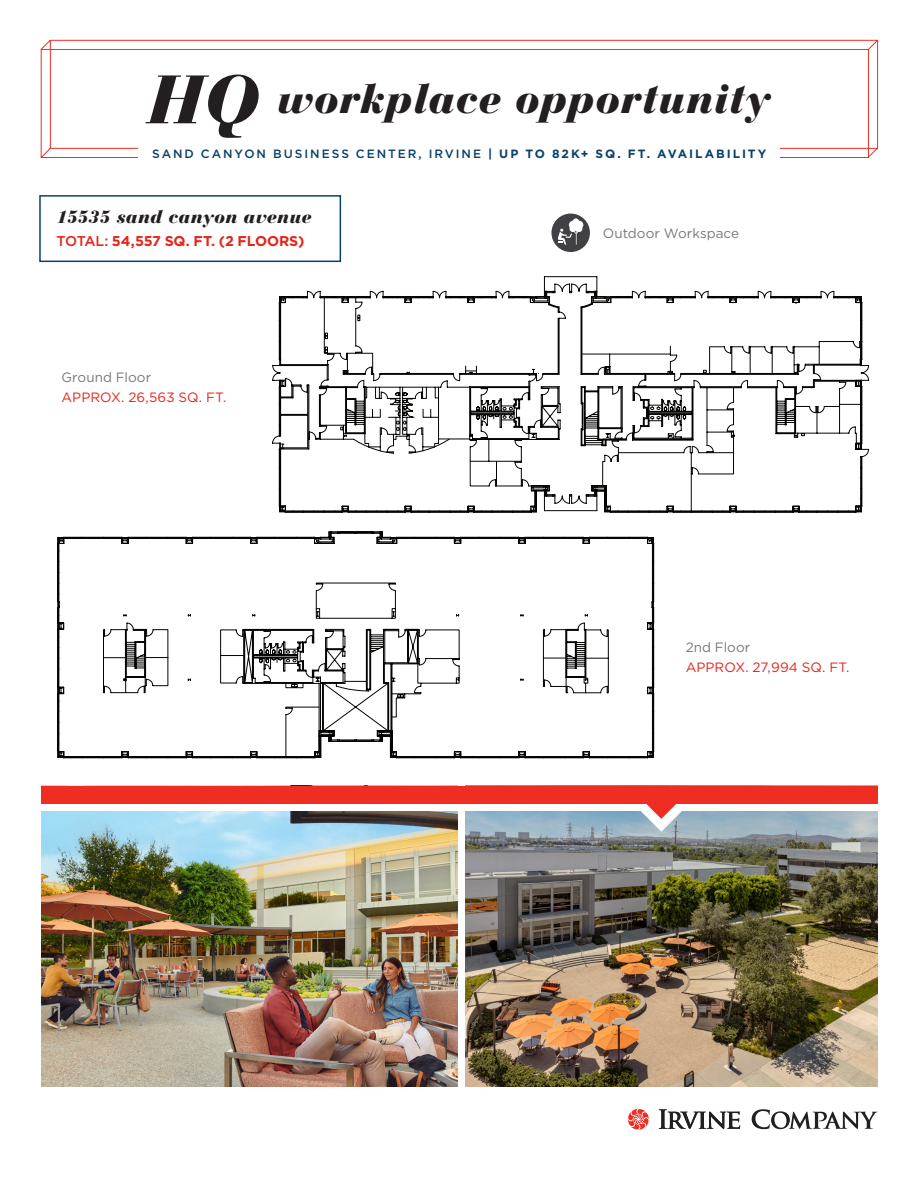
<style>
.page{position:relative;width:918px;height:1188px;background:#fff}
.page>*{position:absolute;margin:0;border:0;box-sizing:border-box;transform-origin:0 0}
.t1{font:italic 900 40.95px "Bauer Bodoni Std";letter-spacing:.005em;color:#231f20}
.t2{font:italic 900 18px "Bauer Bodoni Std";letter-spacing:.01em;color:#231f20}
.Property_Name{font:700 14.25px "Gotham";letter-spacing:-.01em;color:#e72419}
.Property_Name-2{font:13.5px "Gotham";letter-spacing:.005em;color:#e72419}
.Property_Name-3{font:13.5px "Gotham";letter-spacing:.005em;color:#76787b}
.t3{font:500 12px "Gotham";letter-spacing:.165em;color:#094169}
.s1{font-size:67.95px}
.s2{font-weight:700}
.s3{font-weight:500}
</style>
<div class="page">
<svg style="left:40px;top:39px;width:839px;height:119px"></svg>
<div style="left:139px;top:140px;width:641px;height:26px;background:#fff"></div>
<svg style="left:752px;top:1109px;width:126px;height:20px"></svg>
<svg style="left:659px;top:1109px;width:81px;height:20px"></svg>
<svg style="left:628px;top:1108px;width:21px;height:22px"></svg>
<svg style="left:272px;top:365px;width:6px;height:79px"></svg>
<svg style="left:863px;top:448px;width:6px;height:9px"></svg>
<svg style="left:863px;top:365px;width:6px;height:16px"></svg>
<svg style="left:278px;top:276px;width:585px;height:231px"></svg>
<svg style="left:279px;top:291px;width:583px;height:222px"></svg>
<svg style="left:319px;top:297px;width:542px;height:215px"></svg>
<svg style="left:57px;top:532px;width:597px;height:226px"></svg>
<img style="left:41px;top:811px;width:417px;height:275px">
<img style="left:466px;top:811px;width:412px;height:275px">
<svg style="left:635px;top:785px;width:53px;height:52px"></svg>
<div style="left:41px;top:786px;width:837px;height:17px;background:#ee2e22"></div>
<div style="left:39px;top:195px;width:302px;height:67px;border:2px solid #094169"></div>
<div style="left:551px;top:214px;width:39px;height:38px;background:#404045;border-radius:50%"></div>
<svg style="left:558px;top:218px;width:25px;height:27px"></svg>
<h1 class="t1" style="left:147px;top:74px;width:625px"><span class="s1">HQ</span> workplace opportunity</h1>
<p class="t3" style="left:152px;top:146px;width:616px">SAND CANYON BUSINESS CENTER, IRVINE <span class="s2">| UP TO 82K+ SQ. FT. AVAILABILITY</span></p>
<p class="t2" style="left:56px;top:206px;width:257px">15535 sand canyon avenue</p>
<p class="Property_Name" style="left:56px;top:232px;width:249px"><span class="s3">TOTAL:</span> 54,557 SQ. FT. (2 FLOORS)</p>
<p class="Property_Name-3" style="left:62px;top:369px;width:91px">Ground Floor</p>
<p class="Property_Name-2" style="left:62px;top:388px;width:166px">APPROX. 26,563 SQ. FT.</p>
<p class="Property_Name-3" style="left:603px;top:224px;width:138px">Outdoor Workspace</p>
<p class="Property_Name-3" style="left:686px;top:639px;width:66px">2nd Floor</p>
<p class="Property_Name-2" style="left:686px;top:658px;width:165px">APPROX. 27,994 SQ. FT.</p>
</div>
